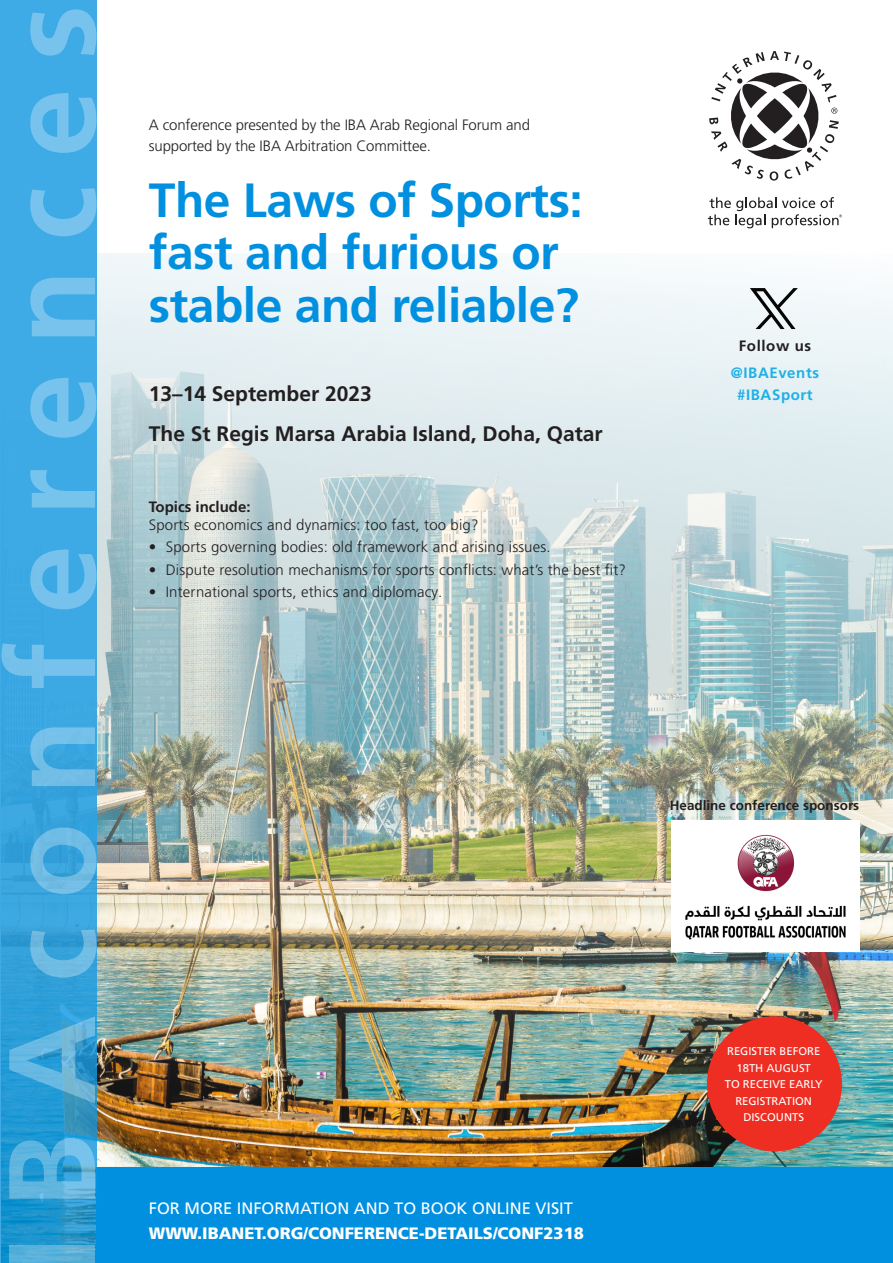
<style>
.page{position:relative;width:893px;height:1263px;background:#fff}
.page>*{position:absolute;margin:0;border:0;box-sizing:border-box;transform-origin:0 0}
.t1{font:700 48px/52.5px "Frutiger LT Pro";letter-spacing:-.01em;color:#0190df}
.t2{font:700 21px "Frutiger LT Pro";color:#231f20}
.t3{font:900 16.5px/25.5px "Frutiger LT Pro";color:#fff}
.Topics_include{font:300 15px/18px "Frutiger LT Pro";letter-spacing:.01em;color:#231f20}
.Topics_include-2{font:300 15px/21px "Frutiger LT Pro";letter-spacing:-.01em;color:#231f20}
.t4{font:700 15px "Frutiger LT Pro";letter-spacing:.04em;color:#1fb0e6}
.t5{font:700 15px "Frutiger LT Pro";letter-spacing:.04em;color:#231f20}
.Session_title{font:700 13.5px "Frutiger LT Pro";color:#231f20}
.t6{font:11.25px/16.5px "Frutiger LT Pro";color:#fff;text-align:center}
.s1{font-weight:700}
.s2{font-weight:400}
</style>
<div class="page">
<img style="left:96px;top:254px;width:797px;height:913px">
<div style="left:96px;top:1167px;width:797px;height:96px;background:#0190df"></div>
<svg style="left:709px;top:51px;width:130px;height:130px"></svg>
<svg style="left:708px;top:197px;width:134px;height:31px"></svg>
<div style="left:707px;top:1016px;width:135px;height:135px;background:#ee2e22;border-radius:50%"></div>
<svg style="left:0;top:0;width:96px;height:1263px;background:#37a5df"></svg>
<svg style="left:9px;top:1246px;width:86px;height:17px"></svg>
<svg style="left:9px;top:1138px;width:86px;height:60px;background:#52afdd"></svg>
<svg style="left:9px;top:1016px;width:86px;height:87px;background:#46a6d7"></svg>
<svg style="left:30px;top:929px;width:66px;height:48px;background:#51acdc"></svg>
<svg style="left:30px;top:827px;width:66px;height:67px;background:#56b0e0"></svg>
<svg style="left:30px;top:727px;width:65px;height:59px;background:#5cb4e4"></svg>
<svg style="left:1px;top:643px;width:94px;height:45px;background:#56b4e7"></svg>
<svg style="left:30px;top:549px;width:66px;height:60px;background:#5eb7e9"></svg>
<svg style="left:30px;top:470px;width:65px;height:38px;background:#5cb7e9"></svg>
<svg style="left:30px;top:378px;width:66px;height:60px;background:#5fb8ea"></svg>
<svg style="left:30px;top:278px;width:65px;height:58px;background:#61b9ea"></svg>
<svg style="left:30px;top:188px;width:66px;height:48px;background:#5bb6e9"></svg>
<svg style="left:30px;top:93px;width:66px;height:60px;background:#5fb8ea"></svg>
<svg style="left:30px;top:9px;width:66px;height:47px;background:#5fb8ea"></svg>
<svg style="left:750px;top:288px;width:48px;height:41px"></svg>
<img style="left:672px;top:821px;width:187px;height:131px">
<p class="Topics_include-2" style="left:149px;top:115px;width:383px">A conference presented by the IBA Arab Regional Forum and supported by the IBA Arbitration Committee.</p>
<p class="t1" style="left:149px;top:174px;width:436px">The Laws of Sports: fast and furious or stable and reliable?</p>
<p class="t2" style="left:149px;top:381px;width:224px">13–14 September 2023</p>
<p class="t2" style="left:149px;top:421px;width:455px">The St Regis Marsa Arabia Island, Doha, Qatar</p>
<p class="Topics_include" style="left:149px;top:498px;width:331px"><span class="s1">Topics include:<br></span>Sports economics and dynamics: too fast, too big?</p>
<p class="Topics_include" style="left:149px;top:538px;width:403px">• Sports governing bodies: old framework and arising issues.</p>
<p class="Topics_include" style="left:149px;top:560px;width:479px">• Dispute resolution mechanisms for sports conflicts: what’s the best fit?</p>
<p class="Topics_include" style="left:149px;top:583px;width:295px">• International sports, ethics and diplomacy.</p>
<p class="t5" style="left:739px;top:337px;width:74px">Follow us</p>
<p class="t4" style="left:731px;top:364px;width:90px">@IBAEvents</p>
<p class="t4" style="left:737px;top:386px;width:77px">#IBASport</p>
<p class="Session_title" style="left:670px;top:797px;width:191px">Headline conference sponsors</p>
<p class="t3" style="left:149px;top:1195px;width:437px"><span class="s2">FOR MORE INFORMATION AND TO BOOK ONLINE VISIT<br></span>WWW.IBANET.ORG/CONFERENCE-DETAILS/CONF2318</p>
<p class="t6" style="left:725px;top:1043px;width:99px">REGISTER BEFORE<br>18TH AUGUST<br>TO RECEIVE EARLY<br>REGISTRATION<br>DISCOUNTS</p>
</div>
